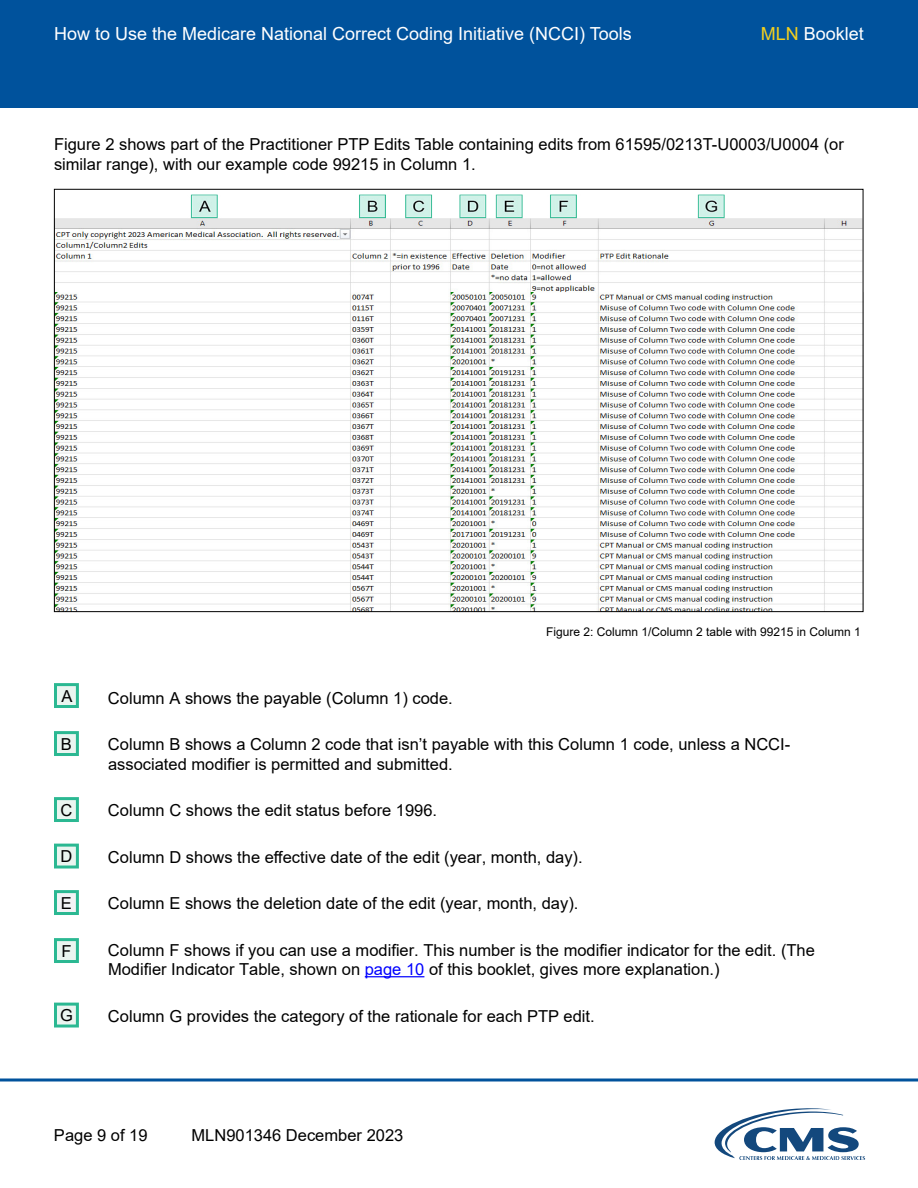
<style>
.page{position:relative;width:918px;height:1188px;background:#fff}
.page>*{position:absolute;margin:0;border:0;box-sizing:border-box;transform-origin:0 0}
.t1{font:18px "Arial";color:#fff}
.Column_List{font:16.5px/19.5px "Arial";color:#000}
.Figure_Text{font:12px "Arial";color:#000}
.s1{color:#f3cf1e}
.s2{color:#00f}
</style>
<div class="page">
<div style="left:0;top:0;width:918px;height:108px;background:#00529c"></div>
<svg style="left:714px;top:1108px;width:151px;height:52px"></svg>
<svg style="left:0;top:1078px;width:918px;height:4px;background:#3f7db4"></svg>
<hr style="left:365px;top:976px;width:59px;height:1px;background:#00f">
<img style="left:56px;top:194px;width:805px;height:416px">
<div style="left:56px;top:685px;width:21px;height:22px;background:#eaf5f0"></div>
<div style="left:54px;top:683px;width:25px;height:25px;border:3px solid #2bb892"></div>
<div style="left:56px;top:733px;width:21px;height:22px;background:#eaf5f0"></div>
<div style="left:54px;top:731px;width:25px;height:25px;border:3px solid #2bb892"></div>
<div style="left:56px;top:799px;width:21px;height:22px;background:#eaf5f0"></div>
<div style="left:54px;top:797px;width:25px;height:25px;border:3px solid #2bb892"></div>
<div style="left:56px;top:845px;width:21px;height:22px;background:#eaf5f0"></div>
<div style="left:54px;top:844px;width:25px;height:25px;border:3px solid #2bb892"></div>
<div style="left:56px;top:892px;width:21px;height:22px;background:#f2f3f5"></div>
<div style="left:54px;top:890px;width:25px;height:25px;border:3px solid #2bb892"></div>
<div style="left:56px;top:940px;width:21px;height:22px;background:#eaf5f0"></div>
<div style="left:54px;top:938px;width:25px;height:25px;border:3px solid #2bb892"></div>
<div style="left:56px;top:1004px;width:21px;height:22px;background:#eaf5f0"></div>
<div style="left:54px;top:1003px;width:25px;height:25px;border:3px solid #2bb892"></div>
<p class="t1" style="left:54px;top:21px;width:579px">How to Use the Medicare National Correct Coding Initiative (NCCI) Tools</p>
<p class="t1" style="left:761px;top:21px;width:105px"><span class="s1">MLN</span> Booklet</p>
<p class="Column_List" style="left:54px;top:134px;width:791px">Figure 2 shows part of the Practitioner PTP Edits Table containing edits from 61595/0213T-U0003/U0004 (or similar range), with our example code 99215 in Column 1.</p>
<p class="Figure_Text" style="left:546px;top:623px;width:316px">Figure 2: Column 1/Column 2 table with 99215 in Column 1</p>
<p class="Column_List" style="left:61px;top:686px;width:13px">A</p>
<p class="Column_List" style="left:108px;top:688px;width:346px">Column A shows the payable (Column 1) code.</p>
<p class="Column_List" style="left:61px;top:734px;width:13px">B</p>
<p class="Column_List" style="left:108px;top:734px;width:684px">Column B shows a Column 2 code that isn’t payable with this Column 1 code, unless a NCCI&shy;associated modifier is permitted and submitted.</p>
<p class="Column_List" style="left:60px;top:800px;width:13px">C</p>
<p class="Column_List" style="left:108px;top:800px;width:331px">Column C shows the edit status before 1996.</p>
<p class="Column_List" style="left:60px;top:846px;width:13px">D</p>
<p class="Column_List" style="left:108px;top:847px;width:476px">Column D shows the effective date of the edit (year, month, day).</p>
<p class="Column_List" style="left:61px;top:893px;width:13px">E</p>
<p class="Column_List" style="left:108px;top:893px;width:472px">Column E shows the deletion date of the edit (year, month, day).</p>
<p class="Column_List" style="left:61px;top:941px;width:12px">F</p>
<p class="Column_List" style="left:108px;top:940px;width:709px">Column F shows if you can use a modifier. This number is the modifier indicator for the edit. (The<br>Modifier Indicator Table, shown on <span class="s2">page 10</span> of this booklet, gives more explanation.)</p>
<p class="Column_List" style="left:60px;top:1005px;width:14px">G</p>
<p class="Column_List" style="left:108px;top:1006px;width:488px">Column G provides the category of the rationale for each PTP edit.</p>
<p class="Column_List" style="left:54px;top:1125px;width:95px">Page 9 of 19</p>
<p class="Column_List" style="left:192px;top:1125px;width:213px">MLN901346 December 2023</p>
</div>
